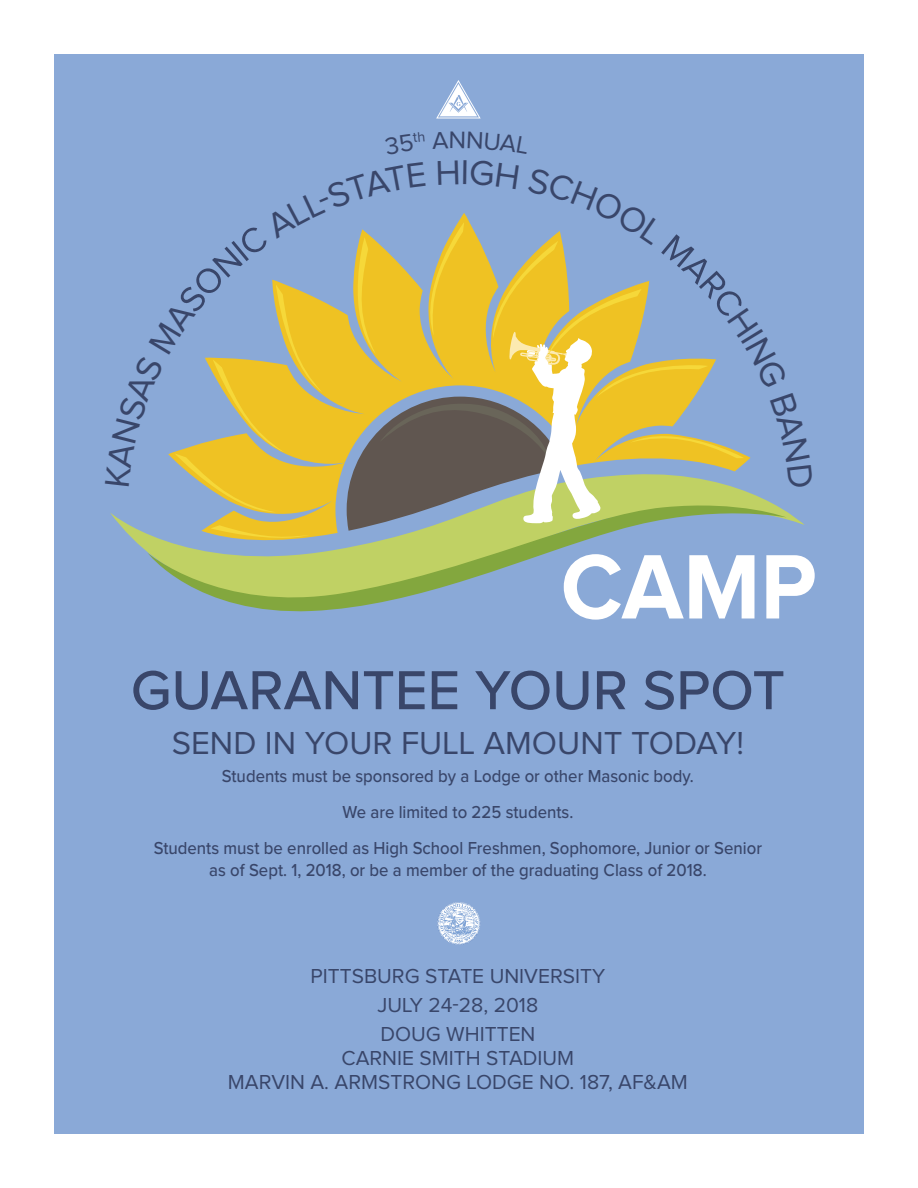
<style>
.page{position:relative;width:918px;height:1188px;background:#fff}
.page>*{position:absolute;margin:0;border:0;box-sizing:border-box;transform-origin:0 0}
.t1{font:700 94.95px "Proxima Nova";color:#fff;scale:.95 1}
.body{font:500 57px "Proxima Nova";color:#39466a}
.body-2{font:33px "Proxima Nova";color:#39466a}
.blue_header{font:21px "Proxima Nova";color:#39466a}
.body-3{font:500 18px/22.5px "Proxima Nova";color:#39466a;text-align:center;scale:.93 1}
</style>
<div class="page">
<div style="left:54px;top:54px;width:810px;height:1080px;background:#8aa9d7"></div>
<svg style="left:148px;top:545px;width:422px;height:67px"></svg>
<img style="left:437px;top:902px;width:44px;height:43px">
<svg style="left:436px;top:80px;width:45px;height:38px"></svg>
<svg style="left:110px;top:213px;width:695px;height:332px"></svg>
<p class="t1" style="left:561px;top:533px;width:271px">CAMP</p>
<p class="body" style="left:131px;top:657px;width:656px">GUARANTEE YOUR SPOT</p>
<p class="body-2" style="left:172px;top:724px;width:574px">SEND IN YOUR FULL AMOUNT TODAY!</p>
<p class="body-3" style="left:222px;top:765px;width:509px">Students must be sponsored by a Lodge or other Masonic body.</p>
<p class="body-3" style="left:342px;top:801px;width:250px">We are limited to 225 students.</p>
<p class="body-3" style="left:154px;top:837px;width:656px">Students must be enrolled as High School Freshmen, Sophomore, Junior or Senior as of Sept. 1, 2018, or be a member of the graduating Class of 2018.</p>
<p class="blue_header" style="left:311px;top:964px;width:296px">PITTSBURG STATE UNIVERSITY</p>
<p class="blue_header" style="left:378px;top:993px;width:162px">JULY 24-28, 2018</p>
<p class="blue_header" style="left:380px;top:1022px;width:157px">DOUG WHITTEN</p>
<p class="blue_header" style="left:342px;top:1046px;width:234px">CARNIE SMITH STADIUM</p>
<p class="blue_header" style="left:228px;top:1070px;width:461px">MARVIN A. ARMSTRONG LODGE NO. 187, AF&amp;AM</p>
</div>
